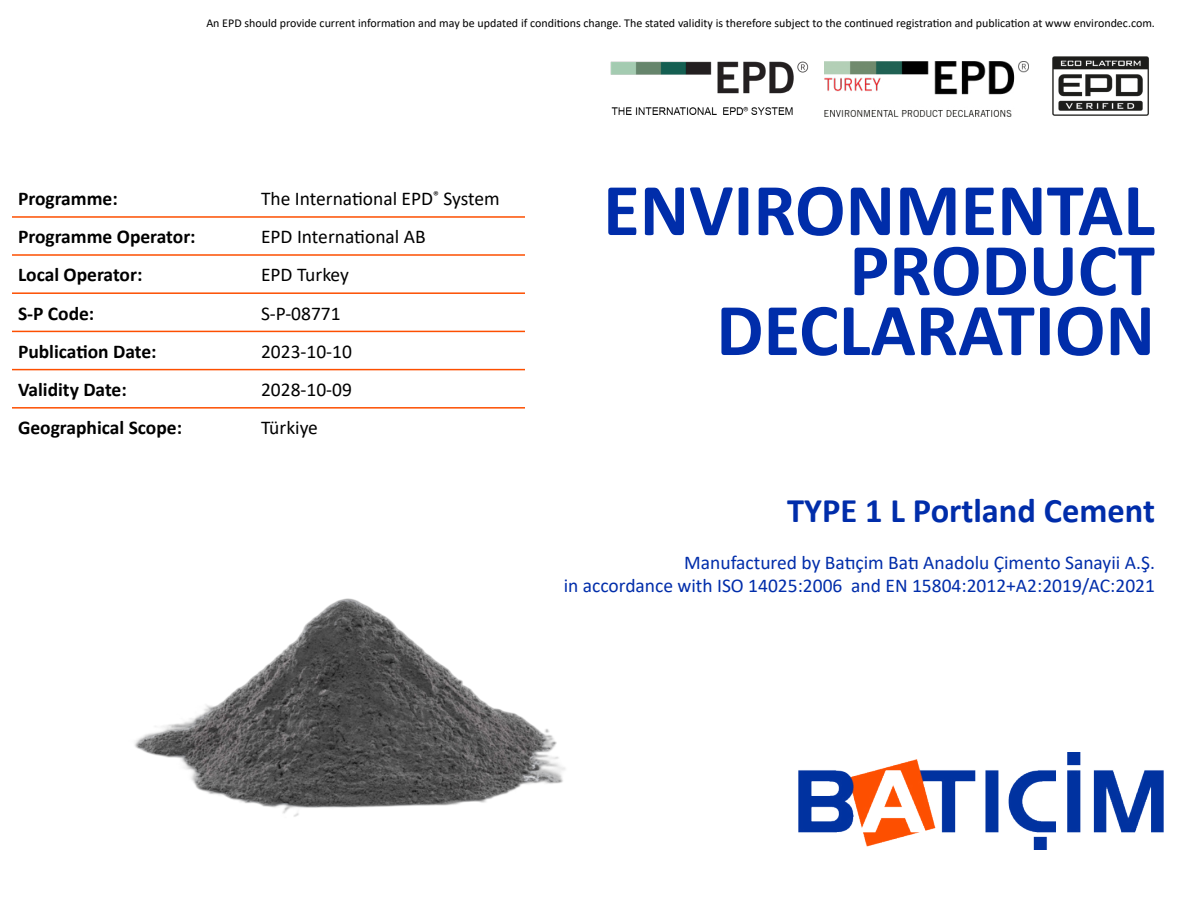
<style>
.page{position:relative;width:1200px;height:900px;background:#fff}
.page>*{position:absolute;margin:0;border:0;box-sizing:border-box;transform-origin:0 0}
.t1{font:700 75px/60px "Calibri";color:#002daa;text-align:right}
.t2{font:700 34.5px "Calibri";color:#002daa}
.t3{font:19.5px/23.4px "Calibri";color:#002daa;text-align:right}
.t4{font:700 19.5px "Calibri";color:#000}
.t5{font:19.5px "Calibri";color:#000}
.t6{font:12px "Calibri";color:#000}
</style>
<div class="page">
<img style="left:798px;top:752px;width:366px;height:98px">
<img style="left:824px;top:62px;width:204px;height:54px">
<img style="left:610px;top:61px;width:199px;height:54px">
<img style="left:1052px;top:56px;width:97px;height:60px">
<hr style="left:12px;top:216px;width:243px;height:2px;background:#fd4f00">
<hr style="left:255px;top:216px;width:270px;height:2px;background:#fd4f00">
<hr style="left:12px;top:254px;width:243px;height:2px;background:#fd4f00">
<hr style="left:255px;top:254px;width:270px;height:2px;background:#fd4f00">
<hr style="left:12px;top:292px;width:243px;height:2px;background:#fd4f00">
<hr style="left:255px;top:292px;width:270px;height:2px;background:#fd4f00">
<hr style="left:12px;top:331px;width:243px;height:1px;background:#fd4f00">
<hr style="left:255px;top:331px;width:270px;height:1px;background:#fd4f00">
<hr style="left:12px;top:369px;width:243px;height:1px;background:#fd4f00">
<hr style="left:255px;top:369px;width:270px;height:1px;background:#fd4f00">
<hr style="left:12px;top:407px;width:243px;height:2px;background:#fd4f00">
<hr style="left:255px;top:407px;width:270px;height:2px;background:#fd4f00">
<img style="left:134px;top:598px;width:431px;height:219px">
<p class="t6" style="left:206px;top:15px;width:950px">An EPD should provide current information and may be updated if conditions change. The stated validity is therefore subject to the continued registration and publication at www environdec.com.</p>
<h3 class="t4" style="left:18px;top:185px;width:101px">Programme:</h3>
<h3 class="t5" style="left:261px;top:185px;width:240px">The International EPD<sup>®</sup> System</h3>
<h3 class="t4" style="left:18px;top:223px;width:179px">Programme Operator:</h3>
<h3 class="t5" style="left:261px;top:223px;width:166px">EPD International AB</h3>
<h3 class="t4" style="left:18px;top:261px;width:126px">Local Operator:</h3>
<h3 class="t5" style="left:261px;top:261px;width:89px">EPD Turkey</h3>
<h3 class="t4" style="left:18px;top:299px;width:78px">S-P Code:</h3>
<h3 class="t5" style="left:261px;top:300px;width:81px">S-P-08771</h3>
<h3 class="t4" style="left:18px;top:338px;width:140px">Publication Date:</h3>
<h3 class="t5" style="left:261px;top:338px;width:93px">2023-10-10</h3>
<h3 class="t4" style="left:18px;top:376px;width:110px">Validity Date:</h3>
<h3 class="t5" style="left:261px;top:376px;width:93px">2028-10-09</h3>
<h3 class="t4" style="left:18px;top:414px;width:166px">Geographical Scope:</h3>
<h3 class="t5" style="left:261px;top:414px;width:58px">Türkiye</h3>
<h1 class="t1" style="left:603px;top:179px;width:553px">ENVIRONMENTAL<br>PRODUCT<br>DECLARATION</h1>
<h2 class="t2" style="left:787px;top:486px;width:369px">TYPE 1 L Portland Cement</h2>
<h3 class="t3" style="left:564px;top:550px;width:593px">Manufactured by Batıçim Batı Anadolu Çimento Sanayii A.Ş.<br>in accordance with ISO 14025:2006 and EN 15804:2012+A2:2019/AC:2021</h3>
</div>
